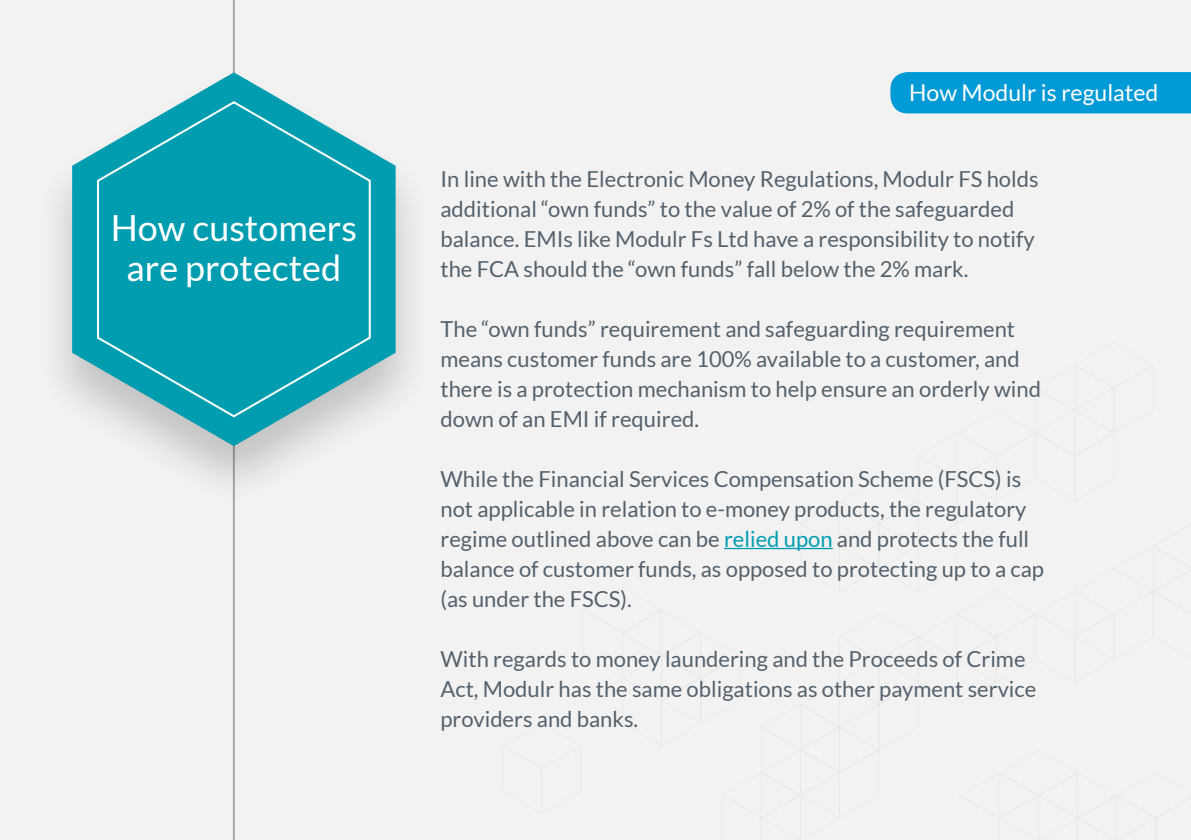
<style>
.page{position:relative;width:1191px;height:840px;background:#fff}
.page>*{position:absolute;margin:0;border:0;box-sizing:border-box;transform-origin:0 0}
.t1{font:36px/40px "Lato";color:#fff;text-align:center}
.t2{font:23px "Lato";color:#fff}
.t3{font:22px/30px "Lato";color:#54616c}
.s1{color:#009db1}
</style>
<div class="page">
<div style="left:0;top:0;width:1191px;height:839px;background:#f2f2f2"></div>
<hr style="left:233px;top:0;width:2px;height:839px;background:#a2a9b1">
<div style="left:34px;top:67px;width:398px;height:442px;background:#000;opacity:.2"></div>
<svg style="left:72px;top:72px;width:323px;height:374px"></svg>
<div style="left:890px;top:72px;width:301px;height:41px;background:#009ad6"></div>
<svg style="left:96px;top:99px;width:276px;height:319px;background:#1da6b7"></svg>
<hr style="left:724px;top:547px;width:108px;height:2px;background:#009db1">
<h1 class="t1" style="left:111px;top:207px;width:248px">How customers are protected</h1>
<p class="t2" style="left:909px;top:80px;width:251px">How Modulr is regulated</p>
<p class="t3" style="left:440px;top:163px;width:599px">In line with the Electronic Money Regulations, Modulr FS holds additional “own funds” to the value of 2% of the safeguarded balance. EMIs like Modulr Fs Ltd have a responsibility to notify the FCA should the “own funds” fall below the 2% mark.</p>
<p class="t3" style="left:440px;top:313px;width:602px">The “own funds” requirement and safeguarding requirement means customer funds are 100% available to a customer, and there is a protection mechanism to help ensure an orderly wind down of an EMI if required.</p>
<p class="t3" style="left:440px;top:463px;width:605px">While the Financial Services Compensation Scheme (FSCS) is not applicable in relation to e-money products, the regulatory regime outlined above can be <span class="s1">relied upon</span> and protects the full balance of customer funds, as opposed to protecting up to a cap (as under the FSCS).</p>
<p class="t3" style="left:440px;top:643px;width:597px">With regards to money laundering and the Proceeds of Crime<br>Act, Modulr has the same obligations as other payment service providers and banks.</p>
</div>
